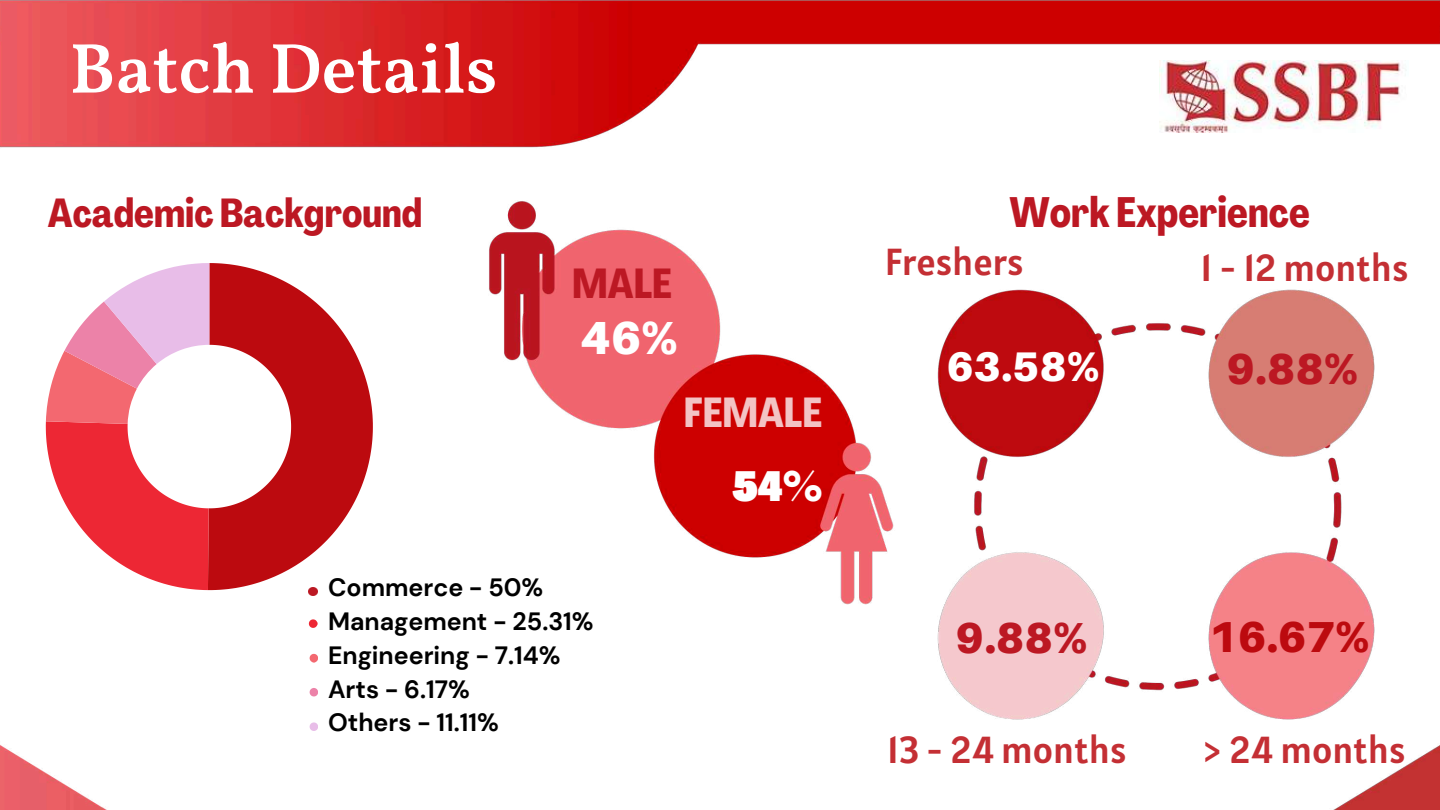
<style>
.page{position:relative;width:1440px;height:810px;background:#fff}
.page>*{position:absolute;margin:0;border:0;box-sizing:border-box;transform-origin:0 0}
.t1{font:600 71px "Vollkorn";color:#fff}
.t2{font:900 46.4px "Aileron";color:#fff}
.t3{font:900 43.4px "Aileron";color:#bc1823}
.t4{font:900 43.4px "Aileron";color:#bc0a0f}
.t5{font:700 42px "Agrandir Tight";color:#bc1823}
.t6{font:700 41.4px "Agrandir Tight";color:#f3c3c4}
.t7{font:900 41.4px "Aileron";color:#fff}
.t8{font:700 41.4px "Agrandir Tight";color:#bc1823}
.t9{font:900 41.4px "Agrandir Tight";color:#fff}
.t10{font:700 40px "Agrandir Tight";color:#bc1823}
.t11{font:37.4px "Alatsi";color:#c42f34}
.t12{font:700 25px/33.8px "DM Sans";color:#000}
</style>
<div class="page">
<img style="left:0;top:745px;width:107px;height:65px">
<svg style="left:309px;top:590px;width:8px;height:6px"></svg>
<svg style="left:310px;top:654px;width:8px;height:8px"></svg>
<svg style="left:310px;top:722px;width:8px;height:9px"></svg>
<img style="left:489px;top:201px;width:405px;height:404px">
<img style="left:0;top:0;width:1440px;height:148px">
<img style="left:937px;top:289px;width:503px;height:521px">
<svg style="left:209px;top:263px;width:164px;height:327px;fill:#bc0a0f"></svg>
<svg style="left:46px;top:263px;width:163px;height:327px"></svg>
<svg style="left:309px;top:619px;width:8px;height:9px"></svg>
<svg style="left:310px;top:688px;width:8px;height:8px"></svg>
<h1 class="t1" style="left:69px;top:39px;width:429px">Batch Details</h1>
<h3 class="t10" style="left:48px;top:197px;width:376px">Academic Background</h3>
<h3 class="t5" style="left:1010px;top:195px;width:302px">Work Experience</h3>
<h3 class="t8" style="left:572px;top:267px;width:101px">MALE</h3>
<h2 class="t2" style="left:580px;top:309px;width:99px">46%</h2>
<h3 class="t11" style="left:885px;top:237px;width:140px">Freshers</h3>
<h3 class="t11" style="left:1201px;top:243px;width:209px">1 - 12 months</h3>
<h3 class="t7" style="left:946px;top:341px;width:154px">63.58%</h3>
<h3 class="t3" style="left:1227px;top:342px;width:133px">9.88%</h3>
<h3 class="t6" style="left:684px;top:396px;width:140px">FEMALE</h3>
<p class="t12" style="left:328px;top:571px;width:267px">Commerce - 50%<br>Management - 25.31%<br>Engineering - 7.14%<br>Arts - 6.17%<br>Others - 11.11%</p>
<h3 class="t9" style="left:732px;top:470px;width:91px">54%</h3>
<h3 class="t3" style="left:956px;top:611px;width:133px">9.88%</h3>
<h3 class="t4" style="left:1209px;top:610px;width:162px">16.67%</h3>
<h3 class="t11" style="left:887px;top:726px;width:241px">13 - 24 months</h3>
<h3 class="t11" style="left:1202px;top:726px;width:205px">&gt; 24 months</h3>
</div>
